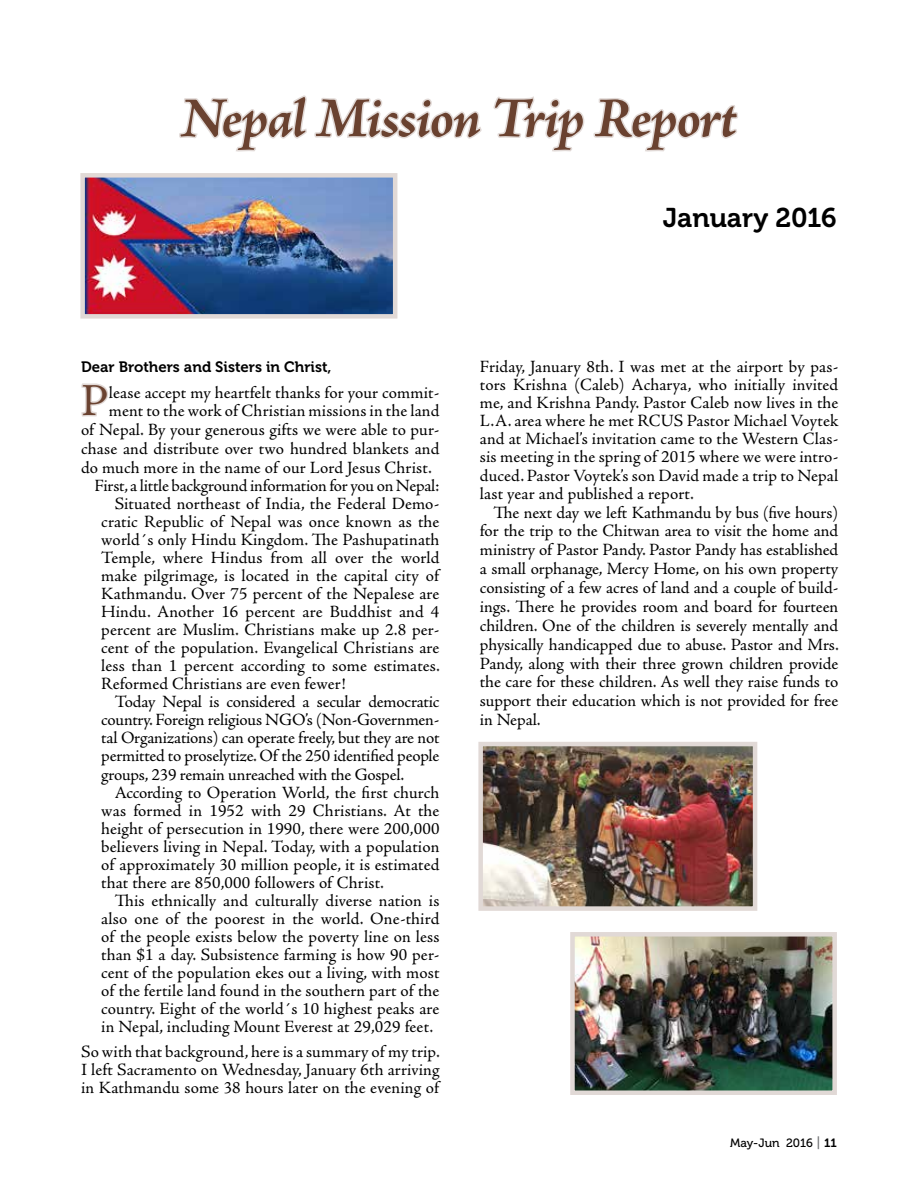
<style>
.page{position:relative;width:918px;height:1188px;background:#fff}
.page>*{position:absolute;margin:0;border:0;box-sizing:border-box;transform-origin:0 0}
.t1{font:italic 700 57px "Adobe Jenson Pro";letter-spacing:-.02em;color:#6a4230}
.t2{font:45.9px "Adobe Jenson Pro";color:#6a4230}
.t3{font:27px "Museo 700";color:#000}
.t4{font:17.25px/18.9px "Adobe Jenson Pro";letter-spacing:.005em;color:#000;text-align:justify}
.t5{font:17.25px "Adobe Jenson Pro";letter-spacing:-.015em;color:#000}
.t6{font:15px "Museo 700";color:#000}
.t7{font:12px "Museo 500";letter-spacing:-.005em;color:#000}
.s1{font-size:13.5px;color:#6d6e71}
.s2{font-family:"Museo 700"}
</style>
<div class="page">
<svg style="left:81px;top:383px;width:27px;height:34px"></svg>
<svg style="left:179px;top:95px;width:128px;height:57px"></svg>
<svg style="left:315px;top:98px;width:167px;height:41px"></svg>
<svg style="left:493px;top:96px;width:92px;height:56px"></svg>
<svg style="left:593px;top:98px;width:145px;height:54px"></svg>
<img style="left:85px;top:178px;width:307px;height:136px">
<div style="left:80px;top:173px;width:317px;height:146px;border:4px solid #e1d9d6"></div>
<img style="left:483px;top:747px;width:269px;height:159px">
<div style="left:478px;top:742px;width:279px;height:169px;border:4px solid #e1d9d6"></div>
<img style="left:575px;top:937px;width:257px;height:153px">
<div style="left:570px;top:932px;width:267px;height:163px;border:4px solid #e1d9d6"></div>
<h1 class="t1" style="left:181px;top:86px;width:558px">Nepal Mission Trip Report</h1>
<h3 class="t3" style="left:663px;top:203px;width:176px">January 2016</h3>
<p class="t6" style="left:81px;top:359px;width:252px">Dear Brothers and Sisters in Christ,</p>
<h2 class="t2" style="left:81px;top:375px;width:29px">P</h2>
<p class="t4" style="left:109px;top:383px;width:332px">lease accept my heartfelt thanks for your commit-</p>
<p class="t4" style="left:109px;top:402px;width:332px">ment to the work of Christian missions in the land</p>
<p class="t4" style="left:81px;top:421px;width:360px">of Nepal. By your generous gifts we were able to pur-</p>
<p class="t4" style="left:81px;top:439px;width:360px">chase and distribute over two hundred blankets and</p>
<p class="t4" style="left:81px;top:458px;width:352px">do much more in the name of our Lord Jesus Christ.</p>
<p class="t5" style="left:95px;top:476px;width:347px">First, a little background information for you on Nepal:</p>
<p class="t4" style="left:115px;top:494px;width:326px">Situated northeast of India, the Federal Demo-</p>
<p class="t4" style="left:101px;top:512px;width:340px">cratic Republic of Nepal was once known as the</p>
<p class="t4" style="left:101px;top:530px;width:340px">world´s only Hindu Kingdom. The Pashupatinath</p>
<p class="t4" style="left:101px;top:548px;width:340px">Temple, where Hindus from all over the world</p>
<p class="t4" style="left:101px;top:566px;width:339px">make pilgrimage, is located in the capital city of</p>
<p class="t4" style="left:101px;top:585px;width:340px">Kathmandu. Over 75 percent of the Nepalese are</p>
<p class="t4" style="left:101px;top:603px;width:340px">Hindu. Another 16 percent are Buddhist and 4</p>
<p class="t4" style="left:101px;top:621px;width:340px">percent are Muslim. Christians make up 2.8 per-</p>
<p class="t4" style="left:101px;top:639px;width:340px">cent of the population. Evangelical Christians are</p>
<p class="t4" style="left:101px;top:657px;width:340px">less than 1 percent according to some estimates.</p>
<p class="t4" style="left:101px;top:675px;width:246px">Reformed Christians are even fewer!</p>
<p class="t4" style="left:115px;top:693px;width:326px">Today Nepal is considered a secular democratic</p>
<p class="t5" style="left:101px;top:710px;width:340px">country. Foreign religious NGO’s (Non-Governmen-</p>
<p class="t5" style="left:101px;top:728px;width:340px">tal Organizations) can operate freely, but they are not</p>
<p class="t4" style="left:101px;top:747px;width:340px">permitted to proselytize. Of the 250 identified people</p>
<p class="t4" style="left:101px;top:765px;width:304px">groups, 239 remain unreached with the Gospel.</p>
<p class="t4" style="left:115px;top:783px;width:326px">According to Operation World, the first church</p>
<p class="t4" style="left:101px;top:801px;width:340px">was formed in 1952 with 29 Christians. At the</p>
<p class="t4" style="left:101px;top:819px;width:340px">height of persecution in 1990, there were 200,000</p>
<p class="t4" style="left:101px;top:837px;width:340px">believers living in Nepal. Today, with a population</p>
<p class="t4" style="left:101px;top:855px;width:340px">of approximately 30 million people, it is estimated</p>
<p class="t4" style="left:101px;top:873px;width:284px">that there are 850,000 followers of Christ.</p>
<p class="t4" style="left:115px;top:891px;width:326px">This ethnically and culturally diverse nation is</p>
<p class="t4" style="left:101px;top:909px;width:340px">also one of the poorest in the world. One-third</p>
<p class="t4" style="left:101px;top:927px;width:340px">of the people exists below the poverty line on less</p>
<p class="t4" style="left:101px;top:945px;width:340px">than $1 a day. Subsistence farming is how 90 per-</p>
<p class="t4" style="left:101px;top:963px;width:340px">cent of the population ekes out a living, with most</p>
<p class="t4" style="left:101px;top:982px;width:340px">of the fertile land found in the southern part of the</p>
<p class="t4" style="left:101px;top:1000px;width:340px">country. Eight of the world´s 10 highest peaks are</p>
<p class="t4" style="left:101px;top:1018px;width:333px">in Nepal, including Mount Everest at 29,029 feet.</p>
<p class="t4" style="left:81px;top:1043px;width:360px;line-height:18px">So with that background, here is a summary of my trip.<br>I left Sacramento on Wednesday, January 6th arriving in Kathmandu some 38 hours later on the evening of</p>
<p class="t4" style="left:480px;top:358px;width:360px;line-height:18.1px">Friday, January 8th. I was met at the airport by pas&shy;tors Krishna (Caleb) Acharya, who initially invited me, and Krishna Pandy. Pastor Caleb now lives in the L.A. area where he met RCUS Pastor Michael Voytek and at Michael’s invitation came to the Western Clas&shy;sis meeting in the spring of 2015 where we were intro&shy;duced. Pastor Voytek’s son David made a trip to Nepal last year and published a report.</p>
<p class="t4" style="left:480px;top:503px;width:360px;text-indent:14px">The next day we left Kathmandu by bus (five hours) for the trip to the Chitwan area to visit the home and ministry of Pastor Pandy. Pastor Pandy has established a small orphanage, Mercy Home, on his own property consisting of a few acres of land and a couple of build&shy;ings. There he provides room and board for fourteen children. One of the children is severely mentally and physically handicapped due to abuse. Pastor and Mrs.<br>Pandy, along with their three grown children provide the care for these children. As well they raise funds to support their education which is not provided for free in Nepal.</p>
<p class="t7" style="left:730px;top:1137px;width:108px">May-Jun 2016 <span class="s1">|</span> <span class="s2">11</span></p>
</div>
